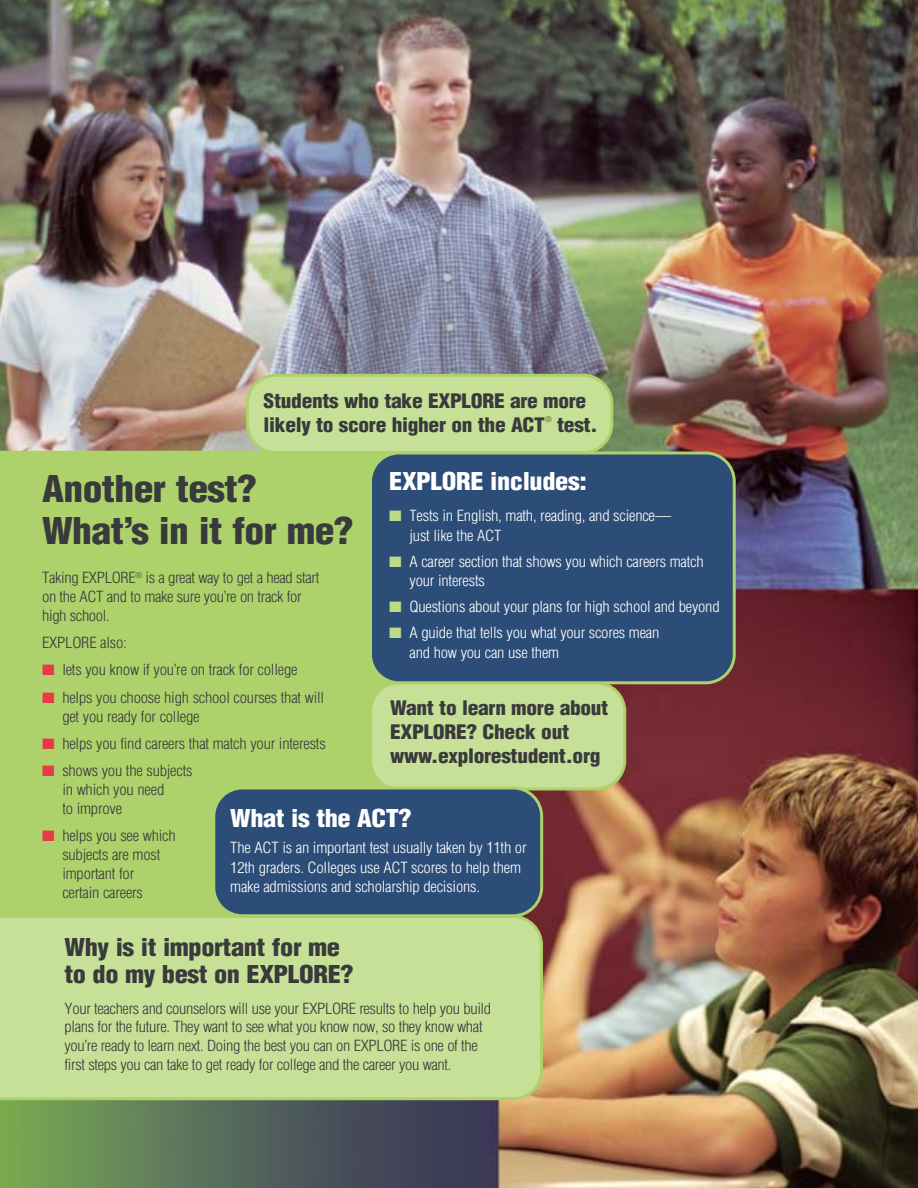
<style>
.page{position:relative;width:918px;height:1188px;background:#fff}
.page>*{position:absolute;margin:0;border:0;box-sizing:border-box;transform-origin:0 0}
.t1{font:900 condensed 36px/42px "Helvetica";letter-spacing:-.015em;color:#383a3b;scale:1.1 1}
.t2{font:900 condensed 24px/27px "Helvetica";letter-spacing:-.015em;color:#383a3b;scale:1.1 1}
.t3{font:900 condensed 24px "Helvetica";letter-spacing:-.015em;color:#fff;scale:1.1 1}
.t4{font:900 condensed 19.5px/24px "Helvetica";letter-spacing:-.015em;color:#383a3b;scale:1.1 1}
.t5{font:300 condensed 15px/18.8px "Helvetica";letter-spacing:-.02em;color:#383a3b;scale:1.1 1}
.t6{font:300 condensed 15px/19.5px "Helvetica";letter-spacing:-.015em;color:#fff;scale:1.1 1}
.t7{font:300 condensed 7.5px "Helvetica";color:#383a3b;scale:1.1 1}
.s1{color:#bdda84}
.s2{color:#e63a49}
</style>
<div class="page">
<img style="left:0;top:0;width:918px;height:1188px">
<div style="left:0;top:451px;width:369px;height:464px;background:#add26c"></div>
<svg style="left:246px;top:374px;width:367px;height:80px;background:#c4dd93"></svg>
<div style="left:369px;top:452px;width:367px;height:232px;background:#2b4d77"></div>
<svg style="left:212px;top:681px;width:414px;height:236px;background:#7c9278"></svg>
<div style="left:0;top:915px;width:543px;height:185px;background:#c7e097"></div>
<h3 class="t4" style="left:264px;top:391px;width:295px">Students who take EXPLORE are more likely to score higher on the ACT</h3>
<p class="t7" style="left:545px;top:417px;width:7px">®</p>
<h3 class="t4" style="left:557px;top:415px;width:38px">test.</h3>
<h1 class="t1" style="left:42px;top:471px;width:285px">Another test?<br>What’s in it for me?</h1>
<h2 class="t3" style="left:389px;top:472px;width:181px">EXPLORE includes:</h2>
<p class="t6" style="left:410px;top:508px;width:240px;text-indent:-20px"><span class="s1">■</span> Tests in English, math, reading, and science— just like the ACT</p>
<p class="t6" style="left:410px;top:553px;width:269px;text-indent:-20px"><span class="s1">■</span> A career section that shows you which careers match your interests</p>
<p class="t6" style="left:389px;top:598px;width:302px"><span class="s1">■</span> Questions about your plans for high school and beyond</p>
<p class="t6" style="left:410px;top:624px;width:229px;text-indent:-20px"><span class="s1">■</span> A guide that tells you what your scores mean and how you can use them</p>
<p class="t5" style="left:42px;top:570px;width:254px">Taking EXPLORE<sup>®</sup> is a great way to get a head start on the ACT and to make sure you’re on track for high school.</p>
<p class="t5" style="left:42px;top:635px;width:79px">EXPLORE also:</p>
<p class="t5" style="left:42px;top:662px;width:234px"><span class="s2">■</span> lets you know if you’re on track for college</p>
<p class="t5" style="left:62px;top:689px;width:240px;text-indent:-20px"><span class="s2">■</span> helps you choose high school courses that will get you ready for college</p>
<p class="t5" style="left:42px;top:735px;width:259px"><span class="s2">■</span> helps you find careers that match your interests</p>
<p class="t5" style="left:62px;top:763px;width:120px;text-indent:-20px"><span class="s2">■</span> shows you the subjects in which you need<br>to improve</p>
<p class="t5" style="left:62px;top:828px;width:105px;text-indent:-20px"><span class="s2">■</span> helps you see which subjects are most important for<br>certain careers</p>
<h3 class="t4" style="left:390px;top:698px;width:200px">Want to learn more about<br>EXPLORE? Check out www.explorestudent.org</h3>
<h2 class="t3" style="left:230px;top:809px;width:167px">What is the ACT?</h2>
<p class="t6" style="left:230px;top:839px;width:271px">The ACT is an important test usually taken by 11th or<br>12th graders. Colleges use ACT scores to help them make admissions and scholarship decisions.</p>
<h2 class="t2" style="left:65px;top:936px;width:264px">Why is it important for me to do my best on EXPLORE?</h2>
<p class="t5" style="left:65px;top:1000px;width:389px">Your teachers and counselors will use your EXPLORE results to help you build plans for the future. They want to see what you know now, so they know what you’re ready to learn next. Doing the best you can on EXPLORE is one of the first steps you can take to get ready for college and the career you want.</p>
</div>
